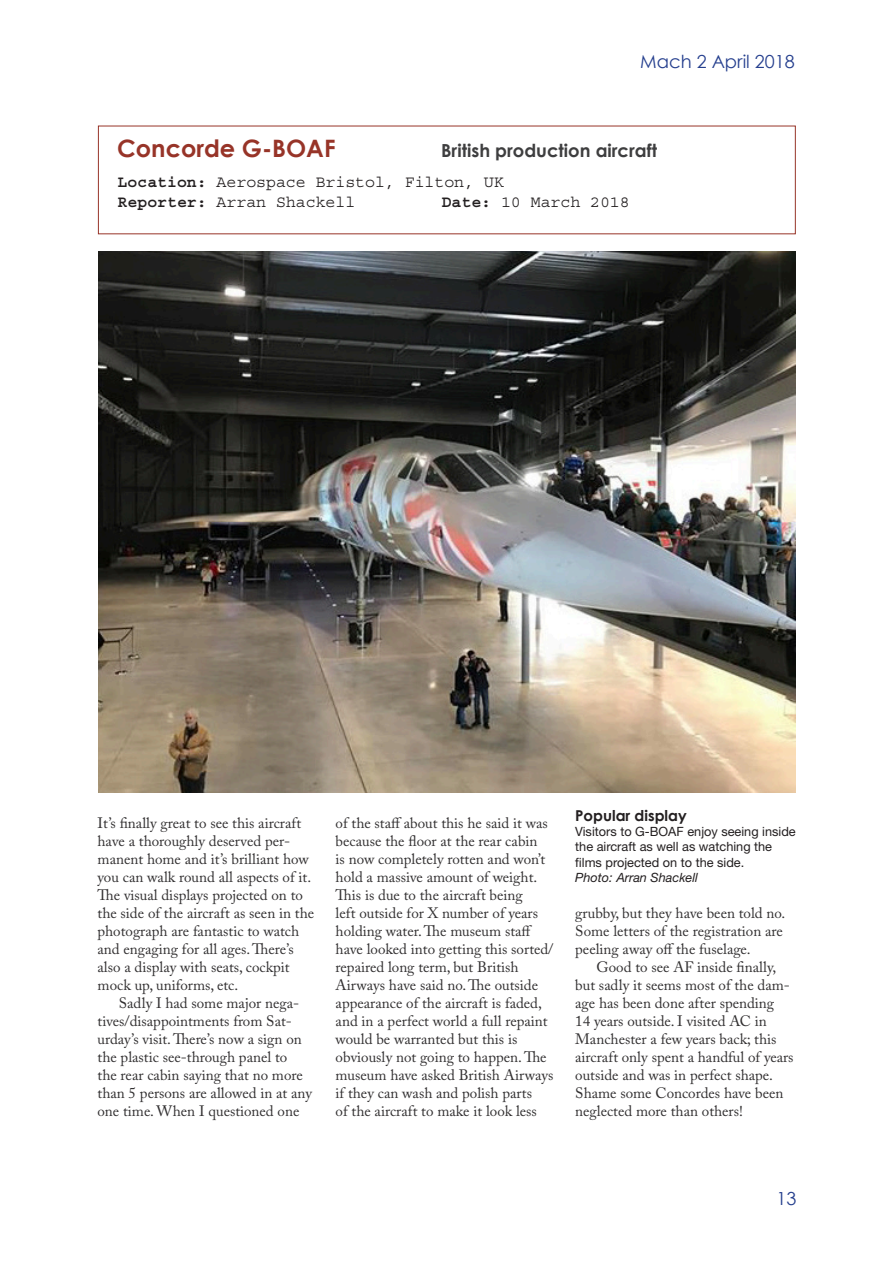
<style>
.page{position:relative;width:893px;height:1263px;background:#fff}
.page>*{position:absolute;margin:0;border:0;box-sizing:border-box;transform-origin:0 0}
.Heading_3{font:700 24px "Century Gothic";color:#973428}
.Heading_3-2{font:700 18px "Century Gothic";color:#3e3e3f}
.t1{font:18px "Century Gothic";color:#253f8e}
.Concorde_Watch_data{font:16.5px "Courier";color:#231f20}
.Body_text_indent{font:15px/18px "Adobe Caslon Pro";color:#312f30}
.Body_text{font:15px/18px "Adobe Caslon Pro";color:#312f30}
.Caption_head{font:700 15px "Century Gothic";color:#231f20}
.Caption_text{font:12.75px/15.3px "Helvetica Neue";color:#231f20}
.Photo_source_text{font:italic 12.75px "Helvetica Neue";color:#231f20}
.s1{font-weight:700}
</style>
<div class="page">
<img style="left:98px;top:252px;width:697px;height:540px">
<p class="t1" style="left:640px;top:50px;width:156px">Mach 2 April 2018</p>
<p class="Heading_3" style="left:117px;top:133px;width:220px">Concorde G-BOAF</p>
<p class="Heading_3-2" style="left:441px;top:139px;width:217px">British production aircraft</p>
<p class="Concorde_Watch_data" style="left:118px;top:174px;width:388px"><span class="s1">Location:</span> Aerospace Bristol, Filton, UK</p>
<p class="Concorde_Watch_data" style="left:118px;top:194px;width:239px"><span class="s1">Reporter:</span> Arran Shackell</p>
<p class="Concorde_Watch_data" style="left:442px;top:194px;width:190px"><span class="s1">Date:</span> 10 March 2018</p>
<p class="Body_text" style="left:98px;top:814px;width:218px">It’s finally great to see this aircraft have a thoroughly deserved per&shy;manent home and it’s brilliant how you can walk round all aspects of it.<br>The visual displays projected on to the side of the aircraft as seen in the photograph are fantastic to watch and engaging for all ages. There’s also a display with seats, cockpit mock up, uniforms, etc.</p>
<p class="Body_text_indent" style="left:98px;top:994px;width:216px;text-indent:21px">Sadly I had some major nega&shy;tives/disappointments from Sat&shy;urday’s visit. There’s now a sign on the plastic see-through panel to<br>the rear cabin saying that no more than 5 persons are allowed in at any one time. When I questioned one</p>
<p class="Body_text_indent" style="left:336px;top:814px;width:219px">of the staff about this he said it was because the floor at the rear cabin<br>is now completely rotten and won’t hold a massive amount of weight.<br>This is due to the aircraft being<br>left outside for X number of years holding water. The museum staff have looked into getting this sorted/ repaired long term, but British Airways have said no. The outside appearance of the aircraft is faded, and in a perfect world a full repaint would be warranted but this is obviously not going to happen. The museum have asked British Airways if they can wash and polish parts<br>of the aircraft to make it look less</p>
<p class="Caption_head" style="left:575px;top:806px;width:113px">Popular display</p>
<p class="Caption_text" style="left:575px;top:824px;width:222px">Visitors to G-BOAF enjoy seeing inside the aircraft as well as watching the films projected on to the side.</p>
<p class="Photo_source_text" style="left:575px;top:870px;width:124px">Photo: Arran Shackell</p>
<p class="Body_text_indent" style="left:575px;top:904px;width:212px">grubby, but they have been told no.<br>Some letters of the registration are peeling away off the fuselage.</p>
<p class="Body_text_indent" style="left:575px;top:958px;width:220px;text-indent:21px">Good to see AF inside finally, but sadly it seems most of the dam&shy;age has been done after spending<br>14 years outside. I visited AC in<br>Manchester a few years back; this aircraft only spent a handful of years outside and was in perfect shape.<br>Shame some Concordes have been neglected more than others!</p>
<p class="t1" style="left:777px;top:1188px;width:21px">13</p>
</div>
